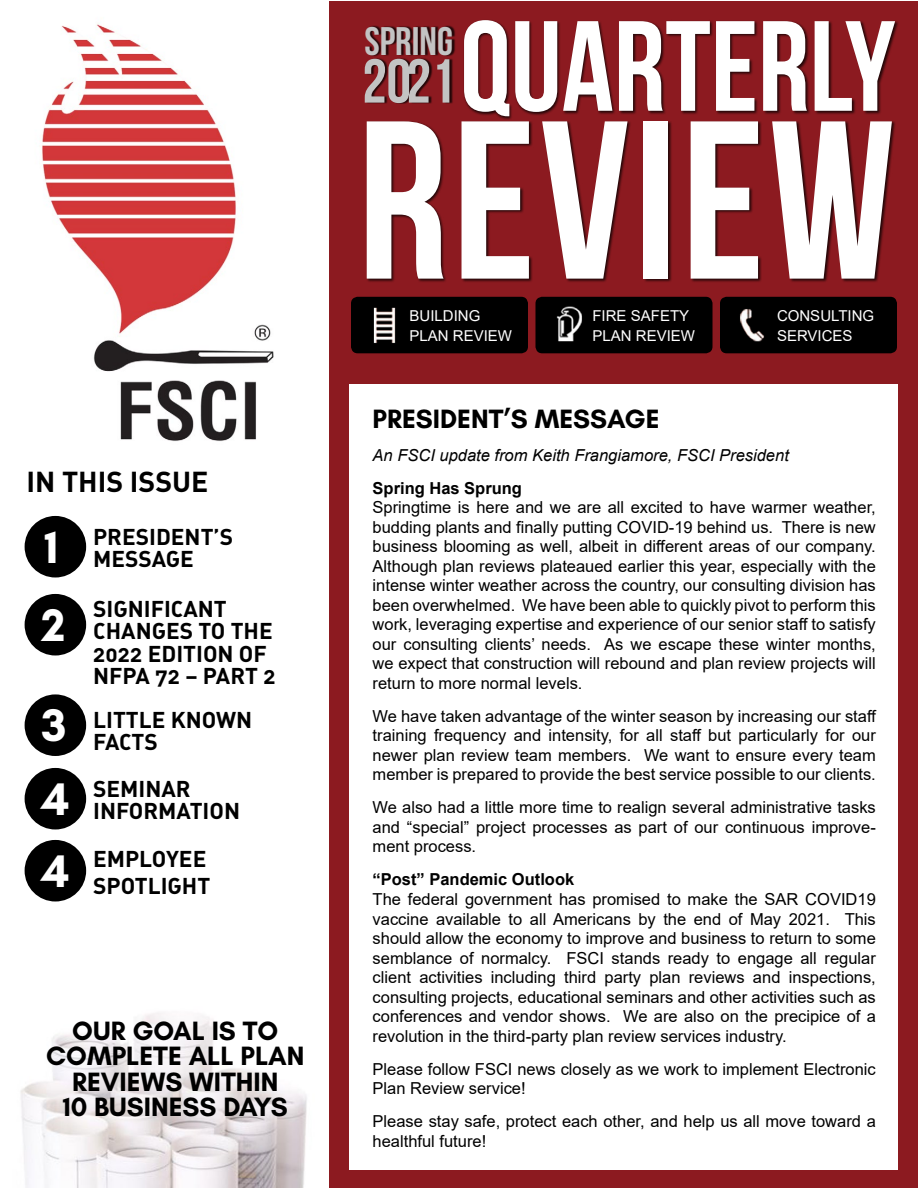
<style>
.page{position:relative;width:918px;height:1188px;background:#fff}
.page>*{position:absolute;margin:0;border:0;box-sizing:border-box;transform-origin:0 0}
.t1{font:224.7px "Bebas Neue";letter-spacing:.02em;color:#fff}
.t2{font:128.1px "Bebas Neue";color:#fff}
.t3{font:61.95px "Bebas Neue";color:#c3c3c3}
.t4{font:700 46.5px/72.8px "Glacial Indifference";color:#fff;text-align:justify}
.t5{font:39.75px "Bebas Neue";color:#c3c3c3}
.t6{font:28.5px "DIN Bold Alternate";color:#000}
.t7{font:700 27px/25.5px "Glacial Indifference";color:#000;text-align:center}
.t8{font:22.65px/22.5px "DIN Bold Alternate";color:#000}
.t9{font:16.5px/19.5px "Arial";color:#000;text-align:justify}
.t10{font:italic 16.5px "Arial";color:#000}
.t11{font:700 16.5px "Arial";color:#000}
.t12{font:15px/19.5px "Arial";color:#fff}
</style>
<div class="page">
<div style="left:329px;top:1px;width:589px;height:1186px;background:#8c1a20"></div>
<div style="left:350px;top:384px;width:548px;height:786px;background:#fff"></div>
<img style="left:42px;top:23px;width:232px;height:418px">
<img style="left:20px;top:1013px;width:287px;height:175px">
<div style="left:25px;top:594px;width:61px;height:62px;background:#000;border-radius:50%"></div>
<div style="left:25px;top:516px;width:61px;height:62px;background:#000;border-radius:50%"></div>
<div style="left:25px;top:694px;width:61px;height:62px;background:#000;border-radius:50%"></div>
<div style="left:25px;top:768px;width:61px;height:62px;background:#000;border-radius:50%"></div>
<div style="left:25px;top:840px;width:61px;height:62px;background:#000;border-radius:50%"></div>
<div style="left:351px;top:297px;width:177px;height:56px;background:#000;border-radius:7px"></div>
<div style="left:536px;top:297px;width:176px;height:56px;background:#000;border-radius:7px"></div>
<div style="left:720px;top:297px;width:177px;height:56px;background:#000;border-radius:7px"></div>
<div style="left:463px;top:19px;width:436px;height:101px;background:#000;opacity:.75"></div>
<div style="left:366px;top:121px;width:530px;height:161px;background:#000;opacity:.75"></div>
<img style="left:373px;top:307px;width:23px;height:37px">
<img style="left:542px;top:296px;width:50px;height:46px">
<img style="left:728px;top:309px;width:50px;height:45px">
<div style="left:366px;top:25px;width:90px;height:79px;background:#000;opacity:.75"></div>
<h3 class="t6" style="left:26px;top:464px;width:183px">IN THIS ISSUE</h3>
<h3 class="t4" style="left:45px;top:510px;width:15px">1</h3>
<h3 class="t4" style="left:42px;top:588px;width:26px">2</h3>
<h3 class="t4" style="left:42px;top:689px;width:30px">3<br>4<br>4</h3>
<h3 class="t8" style="left:93px;top:524px;width:93px">PRESI DENT</h3>
<h3 class="t8" style="left:214px;top:524px;width:20px">’S</h3>
<h3 class="t8" style="left:93px;top:547px;width:99px">MESSAGE</h3>
<h3 class="t8" style="left:93px;top:596px;width:184px">SIGNI FICANT<br>CHANGES TO THE<br>2022 EDITION OF<br>NFPA 72 – PART 2</h3>
<h3 class="t8" style="left:93px;top:707px;width:161px">LITTLE KNOWN<br>FACTS</h3>
<h3 class="t8" style="left:93px;top:776px;width:145px">SEMINAR<br>IN FORMATION</h3>
<h3 class="t8" style="left:93px;top:844px;width:119px;line-height:27.2px">EM PLOYEE<br>SPOTLIGHT</h3>
<h3 class="t7" style="left:46px;top:1018px;width:260px">OUR GOAL IS TO<br>COMPLETE ALL PLAN<br>REVIEWS WITHIN<br>10 BUSINESS DAYS</h3>
<h2 class="t2" style="left:460px;top:-4px;width:437px">QUARTERLY</h2>
<h1 class="t1" style="left:358px;top:78px;width:539px">REVIEW</h1>
<p class="t12" style="left:410px;top:306px;width:104px">BUILDING<br>PLAN REVIEW</p>
<p class="t12" style="left:592px;top:306px;width:104px">FIRE SAFETY<br>PLAN REVIEW</p>
<p class="t12" style="left:777px;top:306px;width:99px">CONSULTING<br>SERVICES</p>
<h3 class="t5" style="left:364px;top:20px;width:90px">SPRING</h3>
<h3 class="t3" style="left:362px;top:47px;width:94px">2021</h3>
<h3 class="t7" style="left:373px;top:406px;width:289px">PRESIDENT’S MESSAGE</h3>
<p class="t10" style="left:373px;top:444px;width:418px">An FSCI update from Keith Frangiamore, FSCI President</p>
<p class="t11" style="left:373px;top:477px;width:151px">Spring Has Sprung</p>
<p class="t9" style="left:373px;top:498px;width:505px">Springtime is here and we are all excited to have warmer weather, budding plants and finally putting COVID-19 behind us. There is new business blooming as well, albeit in different areas of our company.<br>Although plan reviews plateaued earlier this year, especially with the intense winter weather across the country, our consulting division has been overwhelmed. We have been able to quickly pivot to perform this work, leveraging expertise and experience of our senior staff to satisfy our consulting clients’ needs. As we escape these winter months, we expect that construction will rebound and plan review projects will return to more normal levels.</p>
<p class="t9" style="left:373px;top:706px;width:505px">We have taken advantage of the winter season by increasing our staff training frequency and intensity, for all staff but particularly for our newer plan review team members. We want to ensure every team member is prepared to provide the best service possible to our clients.</p>
<p class="t9" style="left:373px;top:798px;width:505px">We also had a little more time to realign several administrative tasks and “special” project processes as part of our continuous improve&shy;ment process.</p>
<p class="t11" style="left:373px;top:868px;width:203px">“Post” Pandemic Outlook</p>
<p class="t9" style="left:373px;top:889px;width:505px">The federal government has promised to make the SAR COVID19 vaccine available to all Americans by the end of May 2021. This should allow the economy to improve and business to return to some semblance of normalcy. FSCI stands ready to engage all regular client activities including third party plan reviews and inspections, consulting projects, educational seminars and other activities such as conferences and vendor shows. We are also on the precipice of a revolution in the third-party plan review services industry.</p>
<p class="t9" style="left:373px;top:1059px;width:505px">Please follow FSCI news closely as we work to implement Electronic<br>Plan Review service!</p>
<p class="t9" style="left:373px;top:1111px;width:505px">Please stay safe, protect each other, and help us all move toward a healthful future!</p>
</div>
